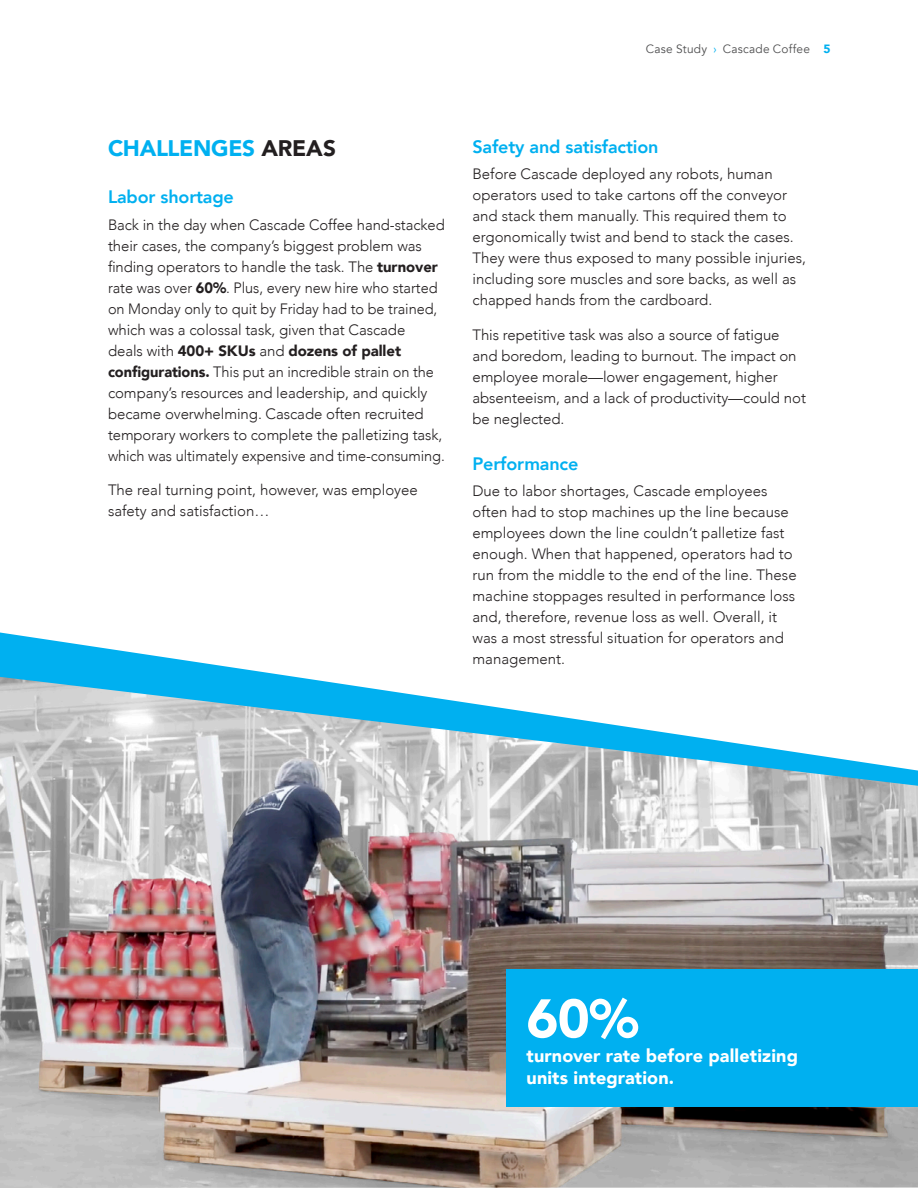
<style>
.page{position:relative;width:918px;height:1188px;background:#fff}
.page>*{position:absolute;margin:0;border:0;box-sizing:border-box;transform-origin:0 0}
.t1{font:900 54px "Avenir";color:#fff}
.t2{font:900 22.5px "Avenir";letter-spacing:-.01em;color:#00b0f0}
.t3{font:900 18px/21.6px "Avenir";letter-spacing:.005em;color:#fff}
.t4{font:800 18px "Avenir";letter-spacing:-.01em;color:#00b0f0}
.t5{font:300 15px/21px "Avenir";color:#231f20}
.t6{font:12px "Avenir";letter-spacing:.02em;color:#505051}
.s1{color:#00b0f0}
.s2{font-weight:900;color:#00b0f0}
.s3{color:#231f20}
.s4{font-weight:900}
</style>
<div class="page">
<svg style="left:0;top:633px;width:296px;height:44px"></svg>
<img style="left:0;top:677px;width:918px;height:511px">
<div style="left:506px;top:969px;width:412px;height:138px;background:#00b0f0"></div>
<p class="t6" style="left:646px;top:41px;width:186px">Case Study <span class="s1">›</span> Cascade Coffee <span class="s2">5</span></p>
<h2 class="t2" style="left:108px;top:129px;width:229px">CHALLENGES <span class="s3">AREAS</span></h2>
<p class="t4" style="left:108px;top:183px;width:127px">Labor shortage</p>
<p class="t5" style="left:108px;top:214px;width:338px">Back in the day when Cascade Coffee hand-stacked their cases, the company’s biggest problem was finding operators to handle the task. The <span class="s4">turnover </span>rate was over <span class="s4">60%</span>. Plus, every new hire who started on Monday only to quit by Friday had to be trained, which was a colossal task, given that Cascade<br>deals with <span class="s4">400+ SKUs</span> and <span class="s4">dozens of pallet configurations.</span> This put an incredible strain on the company’s resources and leadership, and quickly became overwhelming. Cascade often recruited temporary workers to complete the palletizing task, which was ultimately expensive and time-consuming.</p>
<p class="t5" style="left:108px;top:480px;width:311px">The real turning point, however, was employee safety and satisfaction…</p>
<p class="t4" style="left:472px;top:133px;width:188px">Safety and satisfaction</p>
<p class="t5" style="left:472px;top:164px;width:335px">Before Cascade deployed any robots, human operators used to take cartons off the conveyor and stack them manually. This required them to ergonomically twist and bend to stack the cases.<br>They were thus exposed to many possible injuries, including sore muscles and sore backs, as well as chapped hands from the cardboard.</p>
<p class="t5" style="left:472px;top:324px;width:335px">This repetitive task was also a source of fatigue and boredom, leading to burnout. The impact on employee morale—lower engagement, higher absenteeism, and a lack of productivity—could not be neglected.</p>
<p class="t4" style="left:472px;top:450px;width:107px">Performance</p>
<p class="t5" style="left:472px;top:481px;width:326px">Due to labor shortages, Cascade employees often had to stop machines up the line because employees down the line couldn’t palletize fast enough. When that happened, operators had to run from the middle to the end of the line. These machine stoppages resulted in performance loss and, therefore, revenue loss as well. Overall, it was a most stressful situation for operators and management.</p>
<h1 class="t1" style="left:526px;top:972px;width:114px">60%</h1>
<p class="t3" style="left:526px;top:1045px;width:273px">turnover rate before palletizing units integration.</p>
</div>
